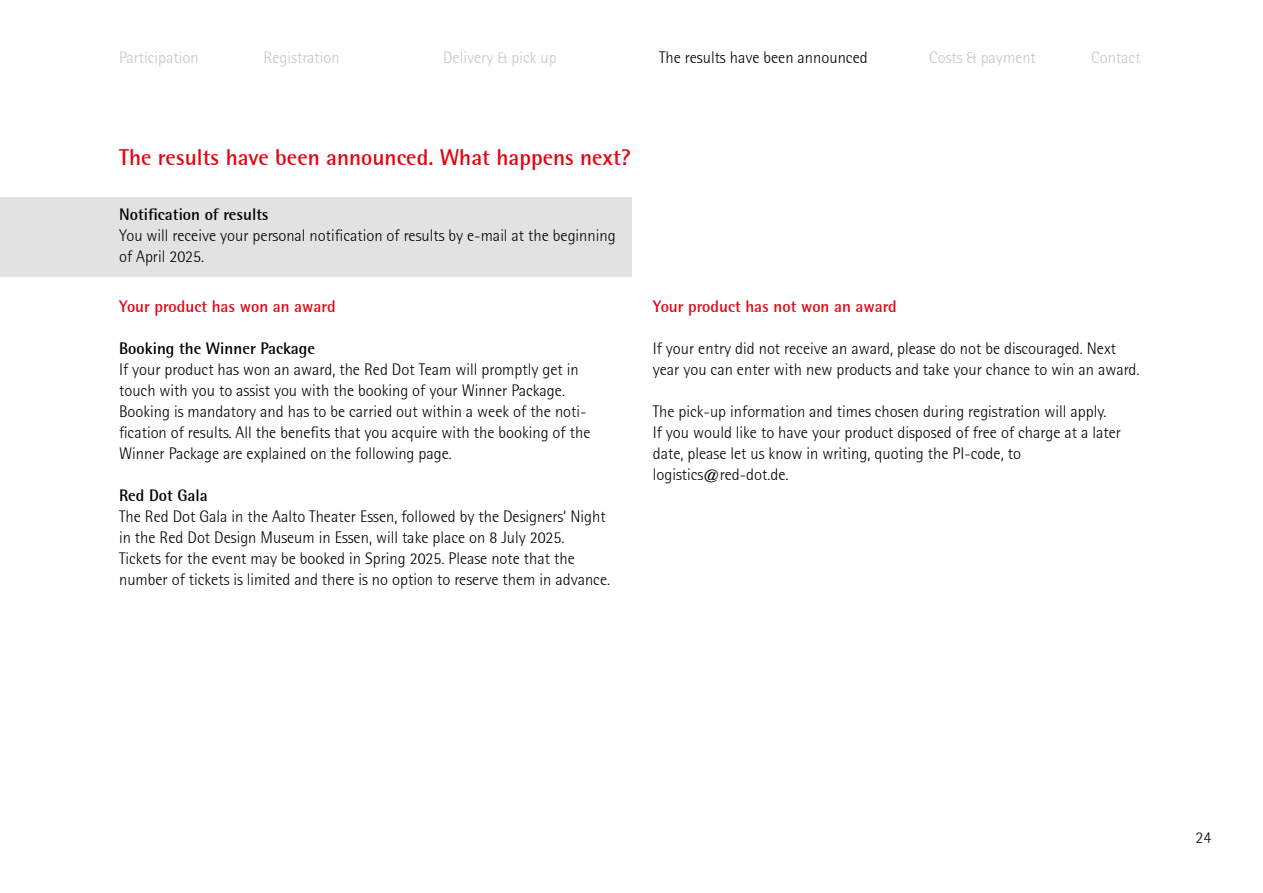
<style>
.page{position:relative;width:1263px;height:893px;background:#fff}
.page>*{position:absolute;margin:0;border:0;box-sizing:border-box;transform-origin:0 0}
.t1{font:700 22.5px "Rotis Semi Sans";color:#e30613}
.t2{font:300 16.5px/21px "Rotis Semisans";color:#000}
.t3{font:300 16.5px "Rotis Semisans";color:#c6c6c6}
.t4{font:700 16.5px "Rotis Semi Sans";color:#000}
.t5{font:700 16.5px "Rotis Semi Sans";color:#e30613}
.t6{font:300 16.5px "Rotis Semisans";color:#070a11}
</style>
<div class="page">
<div style="left:0;top:197px;width:631px;height:79px;background:#e2e2e2"></div>
<p class="t3" style="left:119px;top:50px;width:81px">Participation</p>
<p class="t3" style="left:264px;top:50px;width:78px">Registration</p>
<p class="t3" style="left:443px;top:50px;width:115px">Delivery &amp; pick up</p>
<p class="t2" style="left:659px;top:47px;width:210px">The results have been announced</p>
<p class="t3" style="left:929px;top:50px;width:108px">Costs &amp; payment</p>
<p class="t3" style="left:1091px;top:50px;width:51px">Contact</p>
<h1 class="t1" style="left:119px;top:147px;width:513px">The results have been announced. What happens next?</h1>
<p class="t4" style="left:119px;top:204px;width:151px">Notification of results</p>
<p class="t2" style="left:119px;top:225px;width:498px">You will receive your personal notification of results by e-mail at the beginning of April 2025.</p>
<p class="t5" style="left:119px;top:296px;width:218px">Your product has won an award</p>
<p class="t4" style="left:119px;top:341px;width:198px">Booking the Winner Package</p>
<p class="t2" style="left:119px;top:360px;width:473px">If your product has won an award, the Red Dot Team will promptly get in touch with you to assist you with the booking of your Winner Package.<br>Booking is mandatory and has to be carried out within a week of the noti&shy;fication of results. All the benefits that you acquire with the booking of the Winner Package are explained on the following page.</p>
<p class="t4" style="left:119px;top:488px;width:90px">Red Dot Gala</p>
<p class="t2" style="left:119px;top:507px;width:493px">The Red Dot Gala in the Aalto Theater Essen, followed by the Designers‘ Night in the Red Dot Design Museum in Essen, will take place on 8 July 2025.<br>Tickets for the event may be booked in Spring 2025. Please note that the number of tickets is limited and there is no option to reserve them in advance.</p>
<p class="t5" style="left:653px;top:296px;width:246px">Your product has not won an award</p>
<p class="t2" style="left:653px;top:339px;width:488px">If your entry did not receive an award, please do not be discouraged. Next year you can enter with new products and take your chance to win an award.</p>
<p class="t2" style="left:653px;top:402px;width:470px">The pick-up information and times chosen during registration will apply.<br>If you would like to have your product disposed of free of charge at a later date, please let us know in writing, quoting the PI-code, to logistics@red-dot.de.</p>
<p class="t6" style="left:1195px;top:830px;width:17px">24</p>
</div>
